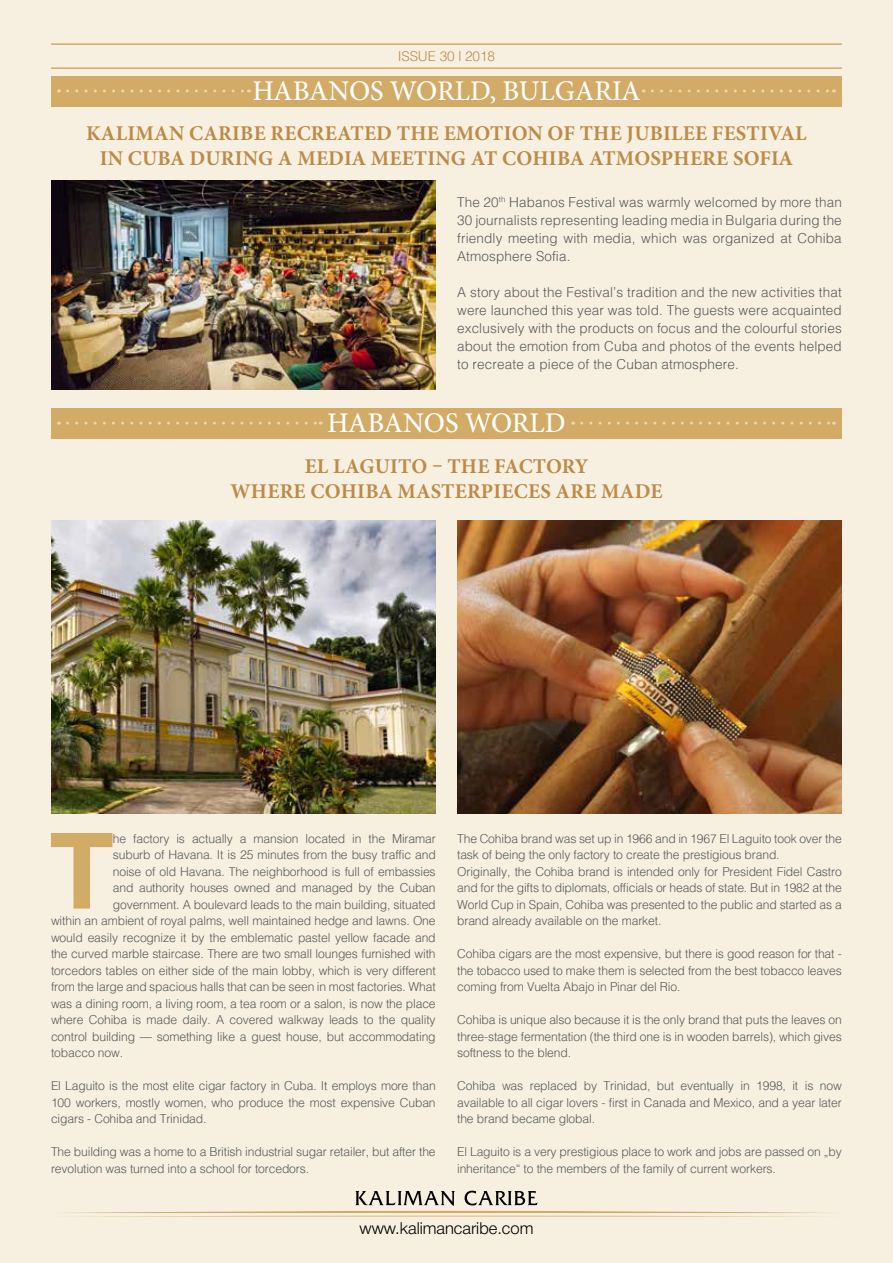
<style>
.page{position:relative;width:893px;height:1263px;background:#f7f0e0}
.page>*{position:absolute;margin:0;border:0;box-sizing:border-box;transform-origin:0 0}
.t1{font:106.2px "Helvetica 7 Bold";color:#d2ab67}
.t2{font:500 28.5px "Minion Pro";color:#fff}
.t3{font:700 21px/25.2px "Minion Pro";letter-spacing:.01em;color:#bb8b4a;text-align:center}
.t4{font:16.5px "Helvetica 4 Light";color:#000}
.t5{font:300 15px/18px "Helv Cyr";letter-spacing:.01em;color:#58595b;text-align:justify}
.t6{font:300 15px "Helv Cyr";letter-spacing:-.005em;color:#bb8b4a}
.t7{font:300 13.5px/16.5px "Helv Cyr";letter-spacing:-.01em;color:#58595b;text-align:justify}
</style>
<div class="page">
<hr style="left:51px;top:43px;width:791px;height:2px;background:#d2ab67">
<hr style="left:51px;top:67px;width:791px;height:2px;background:#d2ab67">
<svg style="left:63px;top:1191px;width:766px;height:25px"></svg>
<img style="left:51px;top:181px;width:385px;height:208px">
<img style="left:457px;top:520px;width:385px;height:294px">
<img style="left:51px;top:520px;width:385px;height:294px">
<div style="left:51px;top:76px;width:791px;height:30px;background:#d2ab67"></div>
<svg style="left:68px;top:89px;width:181px;height:3px"></svg>
<svg style="left:652px;top:89px;width:182px;height:3px"></svg>
<div style="left:51px;top:408px;width:791px;height:30px;background:#d2ab67"></div>
<svg style="left:68px;top:422px;width:253px;height:3px"></svg>
<svg style="left:582px;top:422px;width:252px;height:3px"></svg>
<p class="t6" style="left:398px;top:48px;width:99px">ISSUE 30 | 2018</p>
<h2 class="t2" style="left:252px;top:72px;width:390px">HABANOS WORLD, BULGARIA</h2>
<h3 class="t3" style="left:86px;top:120px;width:722px">KALIMAN CARIBE RECREATED THE EMOTION OF THE JUBILEE FESTIVAL<br>IN CUBA DURING A MEDIA MEETING AT COHIBA ATMOSPHERE SOFIA</h3>
<p class="t5" style="left:457px;top:193px;width:386px">The 20<sup>th</sup> Habanos Festival was warmly welcomed by more than 30 journalists representing leading media in Bulgaria during the friendly meeting with media, which was organized at Cohiba Atmosphere Sofia.</p>
<p class="t5" style="left:457px;top:283px;width:386px">A story about the Festival’s tradition and the new activities that were launched this year was told. The guests were acquainted exclusively with the products on focus and the colourful stories about the emotion from Cuba and photos of the events helped to recreate a piece of the Cuban atmosphere.</p>
<h2 class="t2" style="left:327px;top:404px;width:240px">HABANOS WORLD</h2>
<h3 class="t3" style="left:230px;top:453px;width:434px">EL LAGUITO – THE FACTORY<br>WHERE COHIBA MASTERPIECES ARE MADE</h3>
<h1 class="t1" style="left:50px;top:812px;width:66px">T</h1>
<p class="t7" style="left:113px;top:830px;width:324px">he factory is actually a mansion located in the Miramar</p>
<p class="t7" style="left:113px;top:846px;width:324px">suburb of Havana. It is 25 minutes from the busy traffic and</p>
<p class="t7" style="left:113px;top:863px;width:324px">noise of old Havana. The neighborhood is full of embassies</p>
<p class="t7" style="left:113px;top:879px;width:324px">and authority houses owned and managed by the Cuban</p>
<p class="t7" style="left:113px;top:896px;width:324px">government. A boulevard leads to the main building, situated</p>
<p class="t7" style="left:51px;top:912px;width:386px">within an ambient of royal palms, well maintained hedge and lawns. One</p>
<p class="t7" style="left:51px;top:929px;width:386px">would easily recognize it by the emblematic pastel yellow facade and</p>
<p class="t7" style="left:51px;top:945px;width:386px">the curved marble staircase. There are two small lounges furnished with</p>
<p class="t7" style="left:51px;top:962px;width:386px">torcedors tables on either side of the main lobby, which is very different</p>
<p class="t7" style="left:51px;top:978px;width:386px">from the large and spacious halls that can be seen in most factories. What</p>
<p class="t7" style="left:51px;top:995px;width:386px">was a dining room, a living room, a tea room or a salon, is now the place</p>
<p class="t7" style="left:51px;top:1011px;width:386px">where Cohiba is made daily. A covered walkway leads to the quality</p>
<p class="t7" style="left:51px;top:1028px;width:386px">control building – something like a guest house, but accommodating</p>
<p class="t7" style="left:51px;top:1044px;width:74px">tobacco now.</p>
<p class="t7" style="left:51px;top:1077px;width:386px">El Laguito is the most elite cigar factory in Cuba. It employs more than 100 workers, mostly women, who produce the most expensive Cuban cigars - Cohiba and Trinidad.</p>
<p class="t7" style="left:51px;top:1143px;width:386px">The building was a home to a British industrial sugar retailer, but after the revolution was turned into a school for torcedors.</p>
<p class="t7" style="left:457px;top:830px;width:386px;text-align:left">The Cohiba brand was set up in 1966 and in 1967 El Laguito took over the task of being the only factory to create the prestigious brand.<br>Originally, the Cohiba brand is intended only for President Fidel Castro and for the gifts to diplomats, officials or heads of state. But in 1982 at the World Cup in Spain, Cohiba was presented to the public and started as a brand already available on the market.</p>
<p class="t7" style="left:457px;top:945px;width:386px">Cohiba cigars are the most expensive, but there is good reason for that - the tobacco used to make them is selected from the best tobacco leaves coming from Vuelta Abajo in Pinar del Rio.</p>
<p class="t7" style="left:457px;top:1011px;width:386px">Cohiba is unique also because it is the only brand that puts the leaves on three-stage fermentation (the third one is in wooden barrels), which gives softness to the blend.</p>
<p class="t7" style="left:457px;top:1077px;width:386px">Cohiba was replaced by Trinidad, but eventually in 1998, it is now available to all cigar lovers - first in Canada and Mexico, and a year later the brand became global.</p>
<p class="t7" style="left:457px;top:1143px;width:386px">El Laguito is a very prestigious place to work and jobs are passed on „by inheritance“ to the members of the family of current workers.</p>
<p class="t4" style="left:359px;top:1219px;width:175px">www.kalimancaribe.com</p>
</div>
